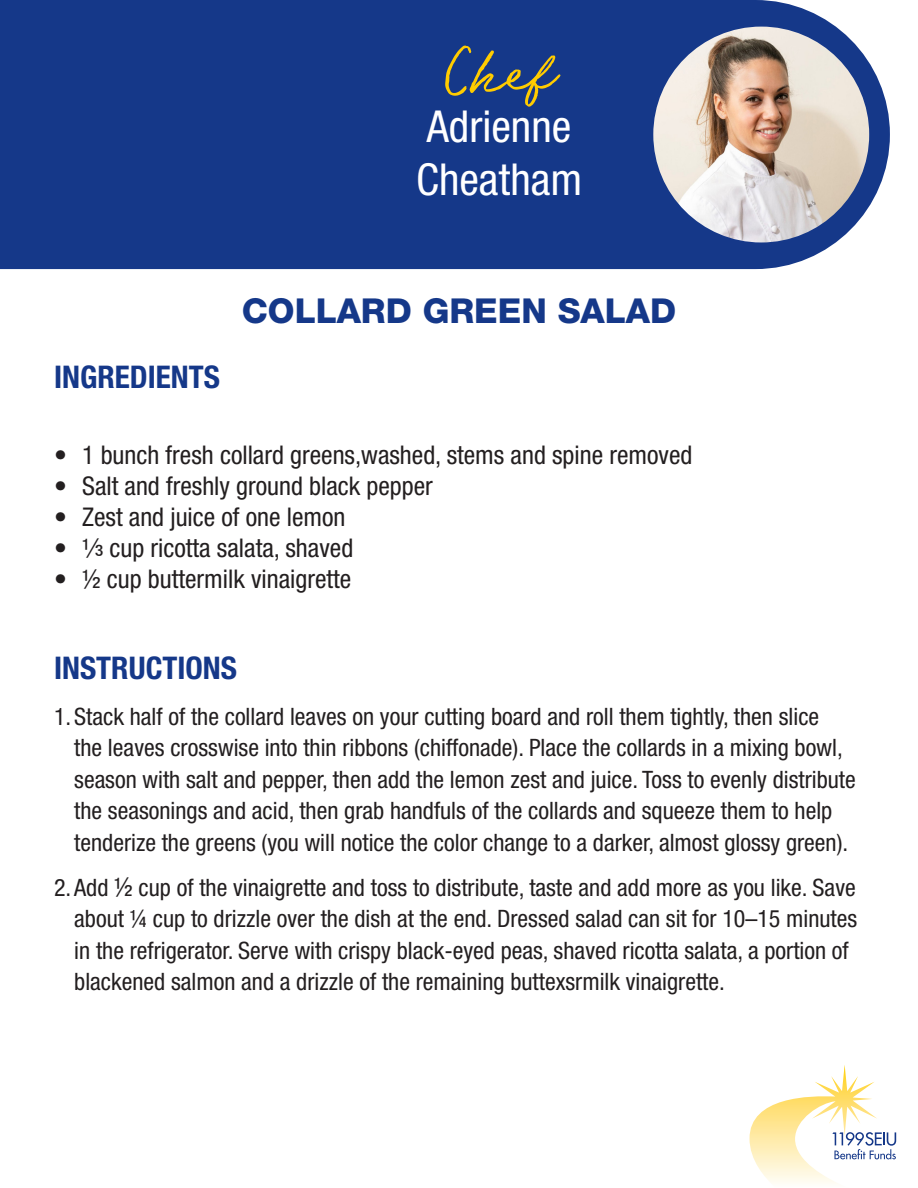
<style>
.page{position:relative;width:918px;height:1188px;background:#fff}
.page>*{position:absolute;margin:0;border:0;box-sizing:border-box;transform-origin:0 0}
.t1{font:62.25px "Run Wild";color:#fc0}
.t2{font:condensed 44.1px/52.9px "Helvetica Neue LT Std";color:#fff}
.t3{font:800 34.35px "Helvetica Neue LT Std";color:#153889}
.t4{font:700 condensed 31.2px "Helvetica Neue LT Std";color:#153889}
.t5{font:condensed 25.8px "Helvetica Neue LT Std";color:#231f20}
.t6{font:condensed 24px/31.5px "Helvetica Neue LT Std";color:#231f20}
.s1{font-size:25.8px}
</style>
<div class="page">
<svg style="left:750px;top:1065px;width:146px;height:118px"></svg>
<div style="left:0;top:0;width:890px;height:269px;background:#153889"></div>
<img style="left:653px;top:27px;width:216px;height:215px;border-radius:108px">
<p class="t1" style="left:444px;top:40px;width:112px">Chef</p>
<p class="t2" style="left:416px;top:100px;width:168px">Adrienne<br>Cheatham</p>
<p class="t4" style="left:54px;top:358px;width:168px">INGREDIENTS</p>
<p class="t3" style="left:242px;top:290px;width:436px">COLLARD GREEN SALAD</p>
<p class="t5" style="left:54px;top:440px;width:640px">• 1 bunch fresh collard greens,washed, stems and spine removed</p>
<p class="t5" style="left:54px;top:471px;width:380px">• Salt and freshly ground black pepper</p>
<p class="t5" style="left:54px;top:502px;width:293px">• Zest and juice of one lemon</p>
<p class="t5" style="left:54px;top:533px;width:301px">• ¹∕³ cup ricotta salata, shaved</p>
<p class="t5" style="left:54px;top:564px;width:299px">• ½ cup buttermilk vinaigrette</p>
<p class="t4" style="left:54px;top:649px;width:185px">INSTRUCTIONS</p>
<p class="t6" style="left:74px;top:700px;width:783px;text-indent:-20px">1.Stack half of the collard leaves on your cutting board and roll them tightly, then slice<br>the leaves crosswise into thin ribbons (chiffonade). Place the collards in a mixing bowl, season with salt and pepper, then add the lemon zest and juice. Toss to evenly distribute the seasonings and acid, then grab handfuls of the collards and squeeze them to help tenderize the greens (you will notice the color change to a darker, almost glossy green).</p>
<p class="t6" style="left:74px;top:871px;width:785px;text-indent:-20px">2.Add <span class="s1">½</span> cup of the vinaigrette and toss to distribute, taste and add more as you like. Save about ¼ cup to drizzle over the dish at the end. Dressed salad can sit for 10–15 minutes in the refrigerator. Serve with crispy black-eyed peas, shaved ricotta salata, a portion of blackened salmon and a drizzle of the remaining buttexsrmilk vinaigrette.</p>
</div>
